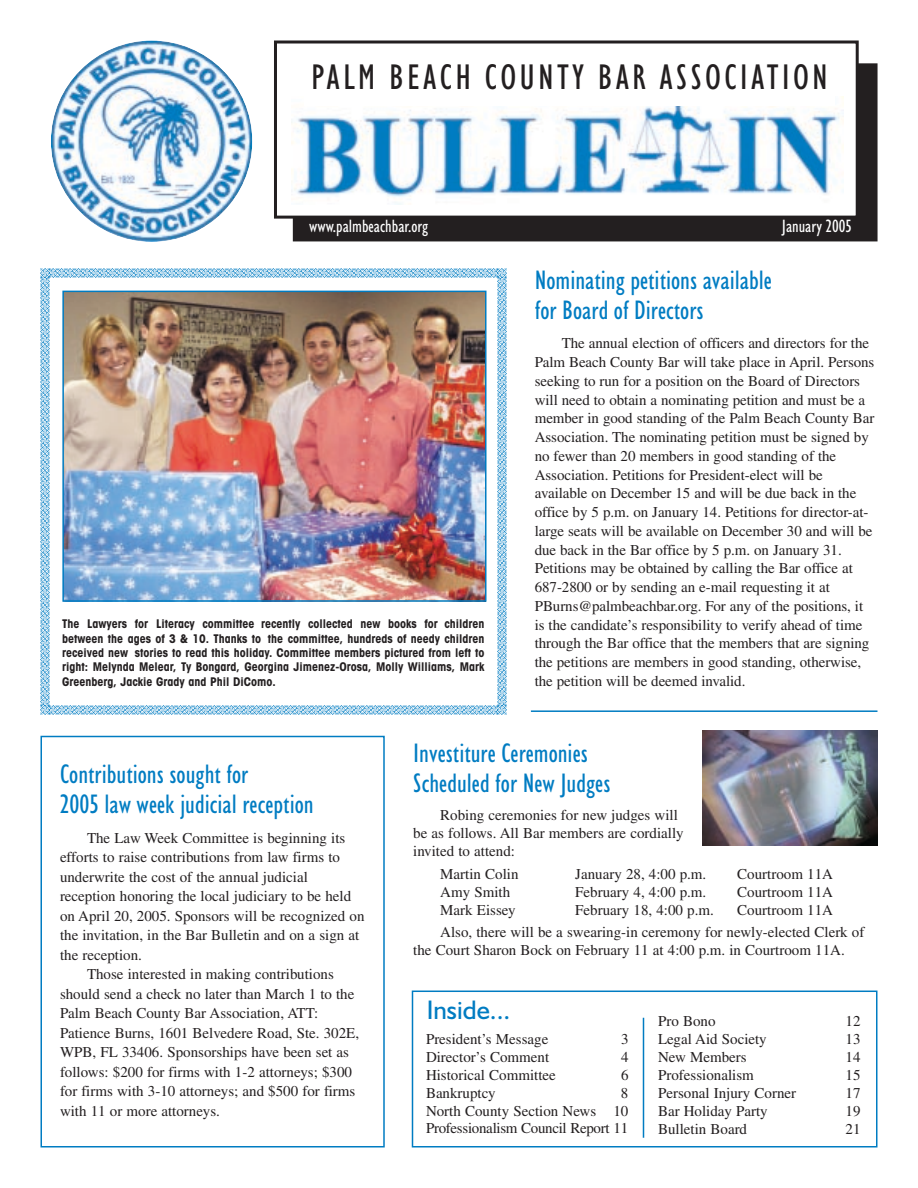
<style>
.page{position:relative;width:918px;height:1188px;background:#fff}
.page>*{position:absolute;margin:0;border:0;box-sizing:border-box;transform-origin:0 0}
.t1{font:condensed 36px "Humanist 521 BT";letter-spacing:.09em;color:#231f20}
.t2{font:condensed 27px/30px "Humanist 521 BT";color:#007cc2}
.t3{font:27px "Humanist 521 BT";color:#007cc2}
.t4{font:condensed 18px "Humanist 521 BT";color:#fff}
.t5{font:15px/18.8px "Times";color:#231f20}
.t6{font:700 condensed 12px/14.4px "Avant Garde";color:#231f20;text-align:justify}
</style>
<div class="page">
<svg style="left:40px;top:269px;width:10px;height:9px"></svg>
<img style="left:50px;top:269px;width:447px;height:9px">
<svg style="left:497px;top:269px;width:9px;height:9px"></svg>
<img style="left:497px;top:278px;width:9px;height:428px">
<svg style="left:497px;top:706px;width:9px;height:9px"></svg>
<img style="left:50px;top:706px;width:447px;height:9px">
<svg style="left:40px;top:706px;width:10px;height:9px"></svg>
<img style="left:40px;top:278px;width:10px;height:428px">
<div style="left:294px;top:65px;width:582px;height:175px;background:#231f20"></div>
<div style="left:293px;top:63px;width:585px;height:178px;border:3px solid #231f20"></div>
<div style="left:275px;top:42px;width:582px;height:175px;background:#fff"></div>
<div style="left:274px;top:40px;width:585px;height:179px;border:3px solid #231f20"></div>
<img style="left:292px;top:97px;width:551px;height:108px">
<div style="left:304px;top:63px;width:531px;height:43px;background:#fff"></div>
<img style="left:51px;top:41px;width:201px;height:201px;border-radius:50%">
<div style="left:412px;top:991px;width:466px;height:157px;border:2px solid #007cc2"></div>
<hr style="left:643px;top:1018px;width:1px;height:120px;background:#007cc2">
<img style="left:65px;top:294px;width:419px;height:305px">
<div style="left:62px;top:291px;width:425px;height:311px;border:2px solid #007cc2"></div>
<img style="left:702px;top:730px;width:176px;height:116px">
<div style="left:40px;top:736px;width:345px;height:412px;border:2px solid #007cc2"></div>
<hr style="left:531px;top:710px;width:347px;height:2px;background:#007cc2">
<h1 class="t1" style="left:311px;top:64px;width:518px">PALM BEACH COUNTY BAR ASSOCIATION</h1>
<p class="t4" style="left:309px;top:220px;width:121px">www.palmbeachbar.org</p>
<p class="t4" style="left:782px;top:220px;width:71px">January 2005</p>
<p class="t6" style="left:62px;top:618px;width:424px">The Lawyers for Literacy committee recently collected new books for children between the ages of 3 &amp; 10. Thanks to the committee, hundreds of needy children received new stories to read this holiday. Committee members pictured from left to right: Melynda Melear, Ty Bongard, Georgina Jimenez-Orosa, Molly Williams, Mark Greenberg, Jackie Grady and Phil DiComo.</p>
<h2 class="t2" style="left:535px;top:267px;width:239px">Nominating petitions available for Board of Directors</h2>
<p class="t5" style="left:535px;top:335px;width:341px;text-indent:27px">The annual election of officers and directors for the Palm Beach County Bar will take place in April. Persons seeking to run for a position on the Board of Directors will need to obtain a nominating petition and must be a member in good standing of the Palm Beach County Bar Association. The nominating petition must be signed by no fewer than 20 members in good standing of the Association. Petitions for President-elect will be available on December 15 and will be due back in the office by 5 p.m. on January 14. Petitions for director-at&shy;large seats will be available on December 30 and will be due back in the Bar office by 5 p.m. on January 31.<br>Petitions may be obtained by calling the Bar office at 687-2800 or by sending an e-mail requesting it at PBurns@palmbeachbar.org. For any of the positions, it is the candidate’s responsibility to verify ahead of time through the Bar office that the members that are signing the petitions are members in good standing, otherwise, the petition will be deemed invalid.</p>
<h2 class="t2" style="left:60px;top:761px;width:255px">Contributions sought for<br>2005 law week judicial reception</h2>
<p class="t5" style="left:87px;top:830px;width:260px">The Law Week Committee is beginning its</p>
<p class="t5" style="left:60px;top:849px;width:282px">efforts to raise contributions from law firms to</p>
<p class="t5" style="left:60px;top:869px;width:249px">underwrite the cost of the annual judicial</p>
<p class="t5" style="left:60px;top:888px;width:293px">reception honoring the local judiciary to be held</p>
<p class="t5" style="left:60px;top:908px;width:306px">on April 20, 2005. Sponsors will be recognized on</p>
<p class="t5" style="left:60px;top:927px;width:301px">the invitation, in the Bar Bulletin and on a sign at</p>
<p class="t5" style="left:60px;top:947px;width:84px">the reception.</p>
<p class="t5" style="left:87px;top:966px;width:248px">Those interested in making contributions</p>
<p class="t5" style="left:60px;top:986px;width:296px">should send a check no later than March 1 to the</p>
<p class="t5" style="left:60px;top:1005px;width:260px">Palm Beach County Bar Association, ATT:</p>
<p class="t5" style="left:60px;top:1025px;width:301px">Patience Burns, 1601 Belvedere Road, Ste. 302E,</p>
<p class="t5" style="left:60px;top:1044px;width:291px">WPB, FL 33406. Sponsorships have been set as</p>
<p class="t5" style="left:60px;top:1064px;width:294px">follows: $200 for firms with 1-2 attorneys; $300</p>
<p class="t5" style="left:60px;top:1083px;width:297px">for firms with 3-10 attorneys; and $500 for firms</p>
<p class="t5" style="left:60px;top:1103px;width:161px">with 11 or more attorneys.</p>
<h2 class="t2" style="left:413px;top:741px;width:199px">Investiture Ceremonies<br>Scheduled for New Judges</h2>
<p class="t5" style="left:413px;top:807px;width:272px;line-height:18px;text-indent:27px">Robing ceremonies for new judges will be as follows. All Bar members are cordially invited to attend:</p>
<p class="t5" style="left:440px;top:866px;width:80px">Martin Colin</p>
<p class="t5" style="left:575px;top:866px;width:133px">January 28, 4:00 p.m.</p>
<p class="t5" style="left:737px;top:866px;width:97px">Courtroom 11A</p>
<p class="t5" style="left:440px;top:884px;width:71px">Amy Smith</p>
<p class="t5" style="left:575px;top:884px;width:133px">February 4, 4:00 p.m.</p>
<p class="t5" style="left:737px;top:884px;width:97px">Courtroom 11A</p>
<p class="t5" style="left:440px;top:902px;width:77px">Mark Eissey</p>
<p class="t5" style="left:575px;top:902px;width:140px">February 18, 4:00 p.m.</p>
<p class="t5" style="left:440px;top:900px;width:426px;line-height:22.8px;text-indent:297px">Courtroom 11A<br>Also, there will be a swearing-in ceremony for newly-elected Clerk of</p>
<p class="t5" style="left:413px;top:942px;width:433px">the Court Sharon Bock on February 11 at 4:00 p.m. in Courtroom 11A.</p>
<h2 class="t3" style="left:427px;top:1000px;width:85px">Inside...</h2>
<p class="t5" style="left:426px;top:1031px;width:124px">President’s Message</p>
<p class="t5" style="left:621px;top:1031px;width:9px">3</p>
<p class="t5" style="left:426px;top:1049px;width:125px">Director’s Comment</p>
<p class="t5" style="left:621px;top:1049px;width:9px">4</p>
<p class="t5" style="left:426px;top:1067px;width:131px">Historical Committee</p>
<p class="t5" style="left:621px;top:1067px;width:9px">6</p>
<p class="t5" style="left:426px;top:1085px;width:71px">Bankruptcy</p>
<p class="t5" style="left:426px;top:1085px;width:204px;line-height:17.9px;text-align:justify;text-indent:195px">8<br>North County Section News 10<br>Professionalism Council Report 11</p>
<p class="t5" style="left:658px;top:1013px;width:59px">Pro Bono</p>
<p class="t5" style="left:846px;top:1013px;width:16px">12</p>
<p class="t5" style="left:658px;top:1031px;width:110px">Legal Aid Society</p>
<p class="t5" style="left:846px;top:1031px;width:16px">13</p>
<p class="t5" style="left:658px;top:1049px;width:90px">New Members</p>
<p class="t5" style="left:846px;top:1049px;width:16px">14</p>
<p class="t5" style="left:658px;top:1067px;width:97px">Professionalism</p>
<p class="t5" style="left:846px;top:1067px;width:16px">15</p>
<p class="t5" style="left:658px;top:1085px;width:140px">Personal Injury Corner</p>
<p class="t5" style="left:846px;top:1085px;width:16px">17</p>
<p class="t5" style="left:658px;top:1103px;width:111px">Bar Holiday Party</p>
<p class="t5" style="left:846px;top:1103px;width:16px">19</p>
<p class="t5" style="left:658px;top:1121px;width:91px">Bulletin Board</p>
<p class="t5" style="left:846px;top:1121px;width:16px">21</p>
</div>
